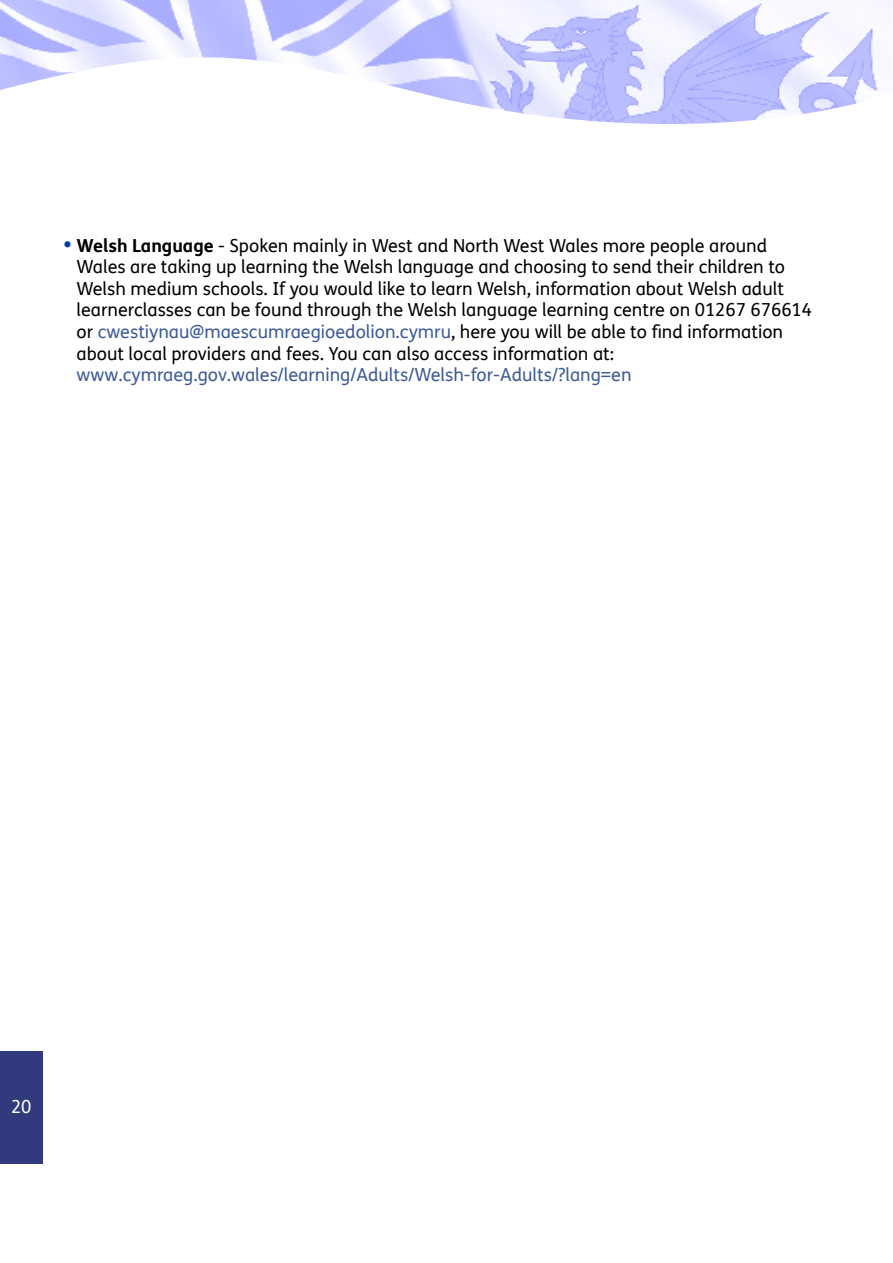
<style>
.page{position:relative;width:893px;height:1263px;background:#fff}
.page>*{position:absolute;margin:0;border:0;box-sizing:border-box;transform-origin:0 0}
.t1{font:18px/21.6px "FS Me";color:#000}
.indented_body{font:18px "FS Me";color:#3d5b98}
.t2{font:18px "FS Me";color:#fff}
.s1{font-weight:800;font-size:21px;color:#003fa2}
.s2{font-weight:700}
.s3{color:#3d5b98}
</style>
<div class="page">
<div style="left:0;top:1051px;width:43px;height:113px;background:#303a7c"></div>
<img style="left:0;top:0;width:892px;height:124px">
<p class="t1" style="left:77px;top:234px;width:737px;text-indent:-13px"><span class="s1">•</span> <span class="s2">Welsh Language</span> - Spoken mainly in West and North West Wales more people around Wales are taking up learning the Welsh language and choosing to send their children to Welsh medium schools. If you would like to learn Welsh, information about Welsh adult learnerclasses can be found through the Welsh language learning centre on 01267 676614 or <span class="s3">cwestiynau@maescumraegioedolion.cymru</span>, here you will be able to find information about local providers and fees. You can also access information at:</p>
<p class="indented_body" style="left:77px;top:362px;width:556px">www.cymraeg.gov.wales/learning/Adults/Welsh-for-Adults/?lang=en</p>
<p class="t2" style="left:11px;top:1095px;width:22px">20</p>
</div>
